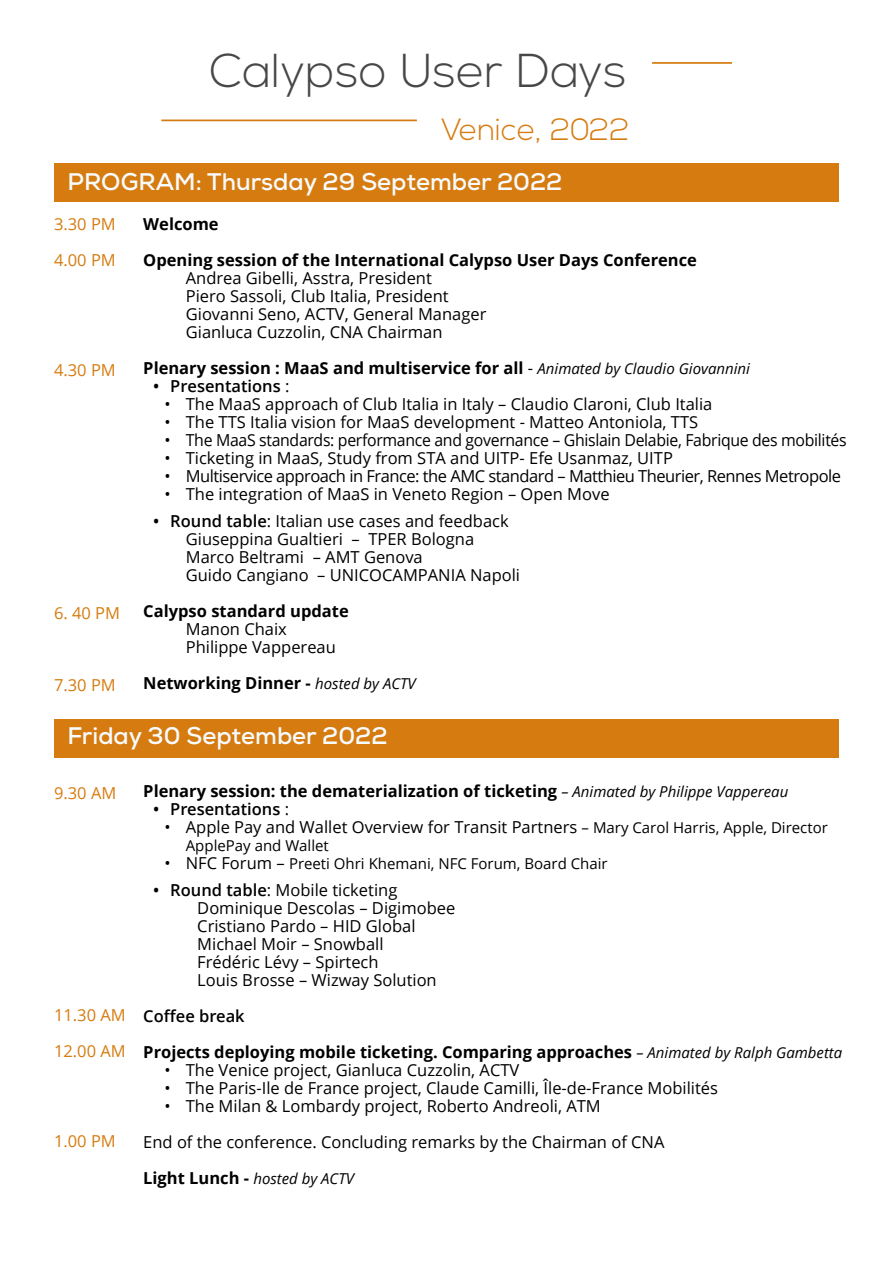
<style>
.page{position:relative;width:893px;height:1263px;background:#fff}
.page>*{position:absolute;margin:0;border:0;box-sizing:border-box;transform-origin:0 0}
.t1{font:300 47.4px "Nexa";color:#484748}
.t2{font:300 30.75px "Nexa";color:#d67b0f}
.t3{font:700 24px "Nexa";color:#f7fbfd}
.t4{font:16.5px/18px "Open Sans";color:#000}
.t5{font:700 16.5px/36px "Open Sans";color:#000}
.t6{font:16.5px "Open Sans";letter-spacing:-.02em;color:#000}
.t7{font:16.5px "Open Sans";letter-spacing:-.03em;color:#000}
.t8{font:16.5px/36px "Open Sans";color:#d67b0f}
.t9{font:600 16.5px "Open Sans";color:#000}
.t10{font:15px "Open Sans";color:#000}
.t11{font:italic 15px "Open Sans";color:#000}
.s1{font-weight:400}
.s2{font-weight:400;font-style:italic;font-size:15px}
.s3{font-weight:600}
.s4{font-size:15px}
.s5{font-size:16.5px}
.s6{font-weight:700;font-style:normal;font-size:16.5px}
</style>
<div class="page">
<div style="left:54px;top:164px;width:785px;height:38px;background:#d67b0f"></div>
<hr style="left:161px;top:120px;width:256px;height:1px;background:#d67b0f">
<hr style="left:652px;top:62px;width:80px;height:2px;background:#d67b0f">
<div style="left:54px;top:719px;width:785px;height:38px;background:#d67b0f"></div>
<h1 class="t1" style="left:210px;top:44px;width:418px">Calypso User Days</h1>
<h2 class="t2" style="left:441px;top:111px;width:190px">Venice, 2022</h2>
<h3 class="t3" style="left:67px;top:167px;width:496px">PROGRAM: Thursday 29 September 2022</h3>
<p class="t8" style="left:54px;top:206px;width:63px">3.30 PM<br>4.00 PM</p>
<p class="t8" style="left:54px;top:351px;width:63px">4.30 PM</p>
<p class="t8" style="left:54px;top:594px;width:68px">6. 40 PM</p>
<p class="t8" style="left:54px;top:666px;width:63px">7.30 PM</p>
<p class="t5" style="left:143px;top:206px;width:555px">Welcome<br>Opening session of the International Calypso User Days Conference</p>
<p class="t4" style="left:186px;top:269px;width:302px">Andrea Gibelli, Asstra, President<br>Piero Sassoli, Club Italia, President Giovanni Seno, ACTV, General Manager Gianluca Cuzzolin, CNA Chairman</p>
<p class="t5" style="left:143px;top:350px;width:608px">Plenary session : MaaS and multiservice for all <span class="s1">-</span> <span class="s2">Animated by Claudio Giovannini</span></p>
<p class="t9" style="left:153px;top:375px;width:138px">• Presentations <span class="s1">:</span></p>
<p class="t4" style="left:165px;top:395px;width:549px">• The MaaS approach of Club Italia in Italy – Claudio Claroni, Club Italia</p>
<p class="t4" style="left:165px;top:413px;width:535px">• The TTS Italia vision for MaaS development - Matteo Antoniola, TTS</p>
<p class="t6" style="left:165px;top:429px;width:684px">• The MaaS standards: performance and governance – Ghislain Delabie, Fabrique des mobilités</p>
<p class="t4" style="left:165px;top:449px;width:510px">• Ticketing in MaaS, Study from STA and UITP- Efe Usanmaz, UITP</p>
<p class="t7" style="left:165px;top:465px;width:678px">• Multiservice approach in France: the AMC standard – Matthieu Theurier, Rennes Metropole</p>
<p class="t4" style="left:165px;top:485px;width:446px">• The integration of MaaS in Veneto Region – Open Move</p>
<p class="t4" style="left:186px;top:512px;width:336px;text-indent:-33px"><span class="s3">• Round table</span>: Italian use cases and feedback Giuseppina Gualtieri – TPER Bologna Marco Beltrami – AMT Genova<br>Guido Cangiano – UNICOCAMPANIA Napoli</p>
<p class="t5" style="left:143px;top:593px;width:207px">Calypso standard update</p>
<p class="t4" style="left:186px;top:620px;width:152px">Manon Chaix<br>Philippe Vappereau</p>
<p class="t5" style="left:143px;top:665px;width:274px">Networking Dinner - <span class="s2">hosted by ACTV</span></p>
<h3 class="t3" style="left:67px;top:720px;width:322px">Friday 30 September 2022</h3>
<p class="t8" style="left:54px;top:774px;width:64px">9.30 AM</p>
<p class="t8" style="left:54px;top:996px;width:73px">11.30 AM<br>12.00 AM</p>
<p class="t8" style="left:54px;top:1122px;width:63px">1.00 PM</p>
<p class="t5" style="left:143px;top:773px;width:646px">Plenary session: the dematerialization of ticketing <span class="s2">– Animated by Philippe Vappereau</span></p>
<p class="t9" style="left:153px;top:798px;width:137px">• Presentations <span class="s1">:</span></p>
<p class="t4" style="left:165px;top:818px;width:665px">• Apple Pay and Wallet Overview for Transit Partners <span class="s4">– Mary Carol Harris, Apple, Director</span></p>
<p class="t10" style="left:186px;top:835px;width:145px">ApplePay and Wallet</p>
<p class="t10" style="left:165px;top:853px;width:445px"><span class="s5">• NFC Forum –</span> Preeti Ohri Khemani, NFC Forum, Board Chair</p>
<p class="t4" style="left:197px;top:881px;width:259px;text-indent:-44px"><span class="s3">• Round table</span>: Mobile ticketing<br>Dominique Descolas – Digimobee<br>Cristiano Pardo – HID Global<br>Michael Moir – Snowball<br>Frédéric Lévy – Spirtech<br>Louis Brosse – Wizway Solution</p>
<p class="t5" style="left:143px;top:998px;width:700px"><span class="s3">Coffee break<br></span>Projects deploying mobile ticketing. Comparing approaches <span class="s2">– Animated by Ralph Gambetta</span></p>
<p class="t4" style="left:165px;top:1061px;width:356px">• The Venice project, Gianluca Cuzzolin, ACTV</p>
<p class="t4" style="left:165px;top:1079px;width:555px">• The Paris-Ile de France project, Claude Camilli, Île-de-France Mobilités</p>
<p class="t4" style="left:143px;top:1088px;width:523px;line-height:36px;text-indent:21px">• The Milan &amp; Lombardy project, Roberto Andreoli, ATM<br>End of the conference. Concluding remarks by the Chairman of CNA</p>
<p class="t11" style="left:143px;top:1168px;width:212px"><span class="s6">Light Lunch -</span> hosted by ACTV</p>
</div>
